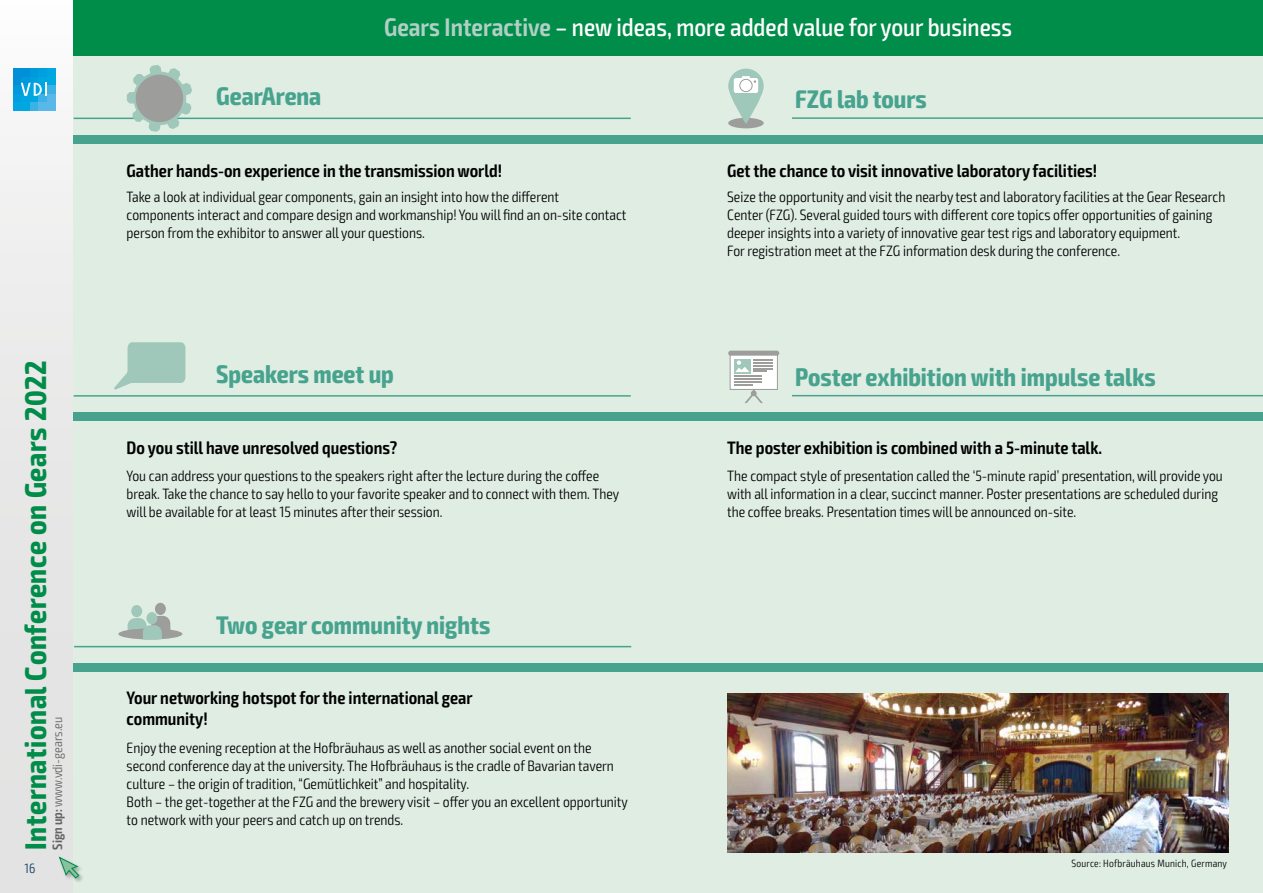
<style>
.page{position:relative;width:1263px;height:893px;background:#fff}
.page>*{position:absolute;margin:0;border:0;box-sizing:border-box;transform-origin:0 0}
.t1{font:700 condensed 30px "Exo 2";letter-spacing:.02em;color:#008c49}
.t2{font:700 condensed 25.5px "Exo 2";color:#47a38e}
.t3{font:500 condensed 25.5px "Exo 2";color:#fff}
.t4{font:600 condensed 18px/21.6px "Exo 2";color:#000}
.t5{font:300 condensed 15px/18px "Exo 2";color:#000}
.t6{font:300 condensed 13.5px "Exo 2";color:#646363}
.t7{font:300 condensed 13.5px "Exo 2";color:#103c62}
.t8{font:300 condensed 10.5px "Exo 2";letter-spacing:.02em;color:#000}
.s1{font-weight:600}
.s2{font-weight:600;color:#b0d0c6}
</style>
<div class="page">
<div style="left:0;top:0;width:73px;height:893px;background:linear-gradient(to bottom,#f8f8f7,#dedede)"></div>
<div style="left:73px;top:0;width:1190px;height:56px;background:#008c49"></div>
<div style="left:13px;top:102px;width:8px;height:9px;background:#00a5e1"></div>
<div style="left:21px;top:102px;width:9px;height:9px;background:#00a8e2"></div>
<div style="left:30px;top:102px;width:8px;height:9px;background:#3cb1e6"></div>
<div style="left:38px;top:102px;width:9px;height:9px;background:#5ab8e9"></div>
<div style="left:47px;top:102px;width:8px;height:9px;background:#5ab8e9"></div>
<div style="left:13px;top:94px;width:8px;height:8px;background:#009fde"></div>
<div style="left:21px;top:94px;width:9px;height:8px;background:#00a5e1"></div>
<div style="left:30px;top:94px;width:8px;height:8px;background:#00a8e2"></div>
<div style="left:38px;top:94px;width:9px;height:8px;background:#3cb1e6"></div>
<div style="left:47px;top:94px;width:8px;height:8px;background:#5ab8e9"></div>
<div style="left:13px;top:85px;width:8px;height:9px;background:#0099db"></div>
<div style="left:47px;top:85px;width:8px;height:9px;background:#3cb1e6"></div>
<div style="left:13px;top:77px;width:8px;height:8px;background:#0090d7"></div>
<div style="left:21px;top:77px;width:9px;height:8px;background:#0099db"></div>
<div style="left:30px;top:77px;width:8px;height:8px;background:#009fde"></div>
<div style="left:38px;top:77px;width:9px;height:8px;background:#00a5e1"></div>
<div style="left:47px;top:77px;width:8px;height:8px;background:#00a8e2"></div>
<div style="left:13px;top:68px;width:8px;height:9px;background:#0090d7"></div>
<div style="left:21px;top:68px;width:9px;height:9px;background:#0090d7"></div>
<div style="left:30px;top:68px;width:8px;height:9px;background:#0099db"></div>
<div style="left:38px;top:68px;width:9px;height:9px;background:#009fde"></div>
<svg style="left:21px;top:83px;width:26px;height:13px"></svg>
<div style="left:47px;top:68px;width:8px;height:9px;background:#00a5e1"></div>
<div style="left:73px;top:56px;width:1190px;height:837px;background:#dfede3"></div>
<hr style="left:74px;top:118px;width:557px;height:1px;background:#47a38e">
<svg style="left:127px;top:65px;width:65px;height:67px"></svg>
<div style="left:136px;top:75px;width:47px;height:47px;background:#9d9d9c;border-radius:50%"></div>
<hr style="left:792px;top:117px;width:471px;height:2px;background:#47a38e">
<div style="left:73px;top:135px;width:1190px;height:9px;background:#47a38e"></div>
<svg style="left:114px;top:342px;width:71px;height:48px"></svg>
<hr style="left:74px;top:395px;width:557px;height:2px;background:#47a38e">
<hr style="left:792px;top:395px;width:471px;height:1px;background:#47a38e">
<div style="left:73px;top:413px;width:1190px;height:8px;background:#47a38e"></div>
<hr style="left:74px;top:646px;width:557px;height:1px;background:#47a38e">
<div style="left:73px;top:663px;width:1190px;height:9px;background:#47a38e"></div>
<div style="left:728px;top:351px;width:51px;height:5px;background:#9d9d9c;border-radius:3px"></div>
<div style="left:730px;top:355px;width:48px;height:35px;background:#fff;border:1px solid #9d9d9c"></div>
<div style="left:734px;top:359px;width:16px;height:15px;background:#9fc7ba"></div>
<hr style="left:753px;top:359px;width:20px;height:2px;background:#9d9d9c">
<svg style="left:734px;top:360px;width:39px;height:17px"></svg>
<hr style="left:734px;top:378px;width:27px;height:2px;background:#9d9d9c">
<hr style="left:734px;top:381px;width:27px;height:2px;background:#9d9d9c">
<svg style="left:734px;top:384px;width:29px;height:19px"></svg>
<div style="left:131px;top:605px;width:11px;height:12px;background:#9fc7ba;border-radius:50%"></div>
<div style="left:155px;top:603px;width:11px;height:12px;background:#9d9d9c;border-radius:50%"></div>
<div style="left:118px;top:628px;width:64px;height:11px;background:#9d9d9c;border-radius:50%"></div>
<div style="left:146px;top:612px;width:11px;height:12px;background:#9fc7ba;border-radius:50%"></div>
<svg style="left:127px;top:616px;width:43px;height:23px"></svg>
<div style="left:728px;top:118px;width:36px;height:10px;background:#9d9d9c;border-radius:50%"></div>
<svg style="left:728px;top:69px;width:36px;height:55px"></svg>
<div style="left:734px;top:78px;width:24px;height:15px;background:#fff;border-radius:2px"></div>
<div style="left:740px;top:79px;width:12px;height:13px;border:1px solid #9d9d9c;border-radius:50%"></div>
<svg style="left:742px;top:76px;width:14px;height:7px"></svg>
<img style="left:727px;top:693px;width:502px;height:160px">
<div style="left:58px;top:856px;width:27px;height:28px;background:#000;opacity:.29"></div>
<svg style="left:58px;top:856px;width:22px;height:23px"></svg>
<h1 class="t1" style="left:18px;top:850px;width:490px;rotate:-90deg">International Conference on Gears 2022</h1>
<p class="t6" style="left:50px;top:850px;width:134px;rotate:-90deg"><span class="s1">Sign up:</span> www.vdi-gears.eu</p>
<p class="t7" style="left:25px;top:860px;width:12px">16</p>
<h2 class="t3" style="left:384px;top:12px;width:629px"><span class="s2">Gears Interactive</span> – new ideas, more added value for your business</h2>
<h2 class="t2" style="left:216px;top:81px;width:107px">GearArena</h2>
<h2 class="t2" style="left:795px;top:84px;width:133px">FZG lab tours</h2>
<p class="t4" style="left:127px;top:161px;width:377px">Gather hands-on experience in the transmission world!</p>
<p class="t5" style="left:127px;top:188px;width:501px">Take a look at individual gear components, gain an insight into how the different components interact and compare design and workmanship! You will find an on-site contact person from the exhibitor to answer all your questions.</p>
<p class="t4" style="left:727px;top:161px;width:372px">Get the chance to visit innovative laboratory facilities!</p>
<p class="t5" style="left:727px;top:188px;width:500px">Seize the opportunity and visit the nearby test and laboratory facilities at the Gear Research Center (FZG). Several guided tours with different core topics offer opportunities of gaining deeper insights into a variety of innovative gear test rigs and laboratory equipment.<br>For registration meet at the FZG information desk during the conference.</p>
<h2 class="t2" style="left:216px;top:359px;width:179px">Speakers meet up</h2>
<h2 class="t2" style="left:795px;top:362px;width:362px">Poster exhibition with impulse talks</h2>
<p class="t4" style="left:127px;top:437px;width:272px">Do you still have unresolved questions?</p>
<p class="t5" style="left:127px;top:467px;width:494px">You can address your questions to the speakers right after the lecture during the coffee break. Take the chance to say hello to your favorite speaker and to connect with them. They will be available for at least 15 minutes after their session.</p>
<h2 class="t2" style="left:216px;top:609px;width:276px">Two gear community nights</h2>
<p class="t4" style="left:127px;top:687px;width:347px">Your networking hotspot for the international gear community!</p>
<p class="t5" style="left:127px;top:739px;width:503px">Enjoy the evening reception at the Hofbräuhaus as well as another social event on the second conference day at the university. The Hofbräuhaus is the cradle of Bavarian tavern culture – the origin of tradition, “Gemütlichkeit” and hospitality.<br>Both – the get-together at the FZG and the brewery visit – offer you an excellent opportunity to network with your peers and catch up on trends.</p>
<p class="t4" style="left:727px;top:437px;width:376px">The poster exhibition is combined with a 5-minute talk.</p>
<p class="t5" style="left:727px;top:467px;width:497px">The compact style of presentation called the ‘5-minute rapid’ presentation, will provide you with all information in a clear, succinct manner. Poster presentations are scheduled during the coffee breaks. Presentation times will be announced on-site.</p>
<p class="t8" style="left:1072px;top:858px;width:157px">Source: Hofbräuhaus Munich, Germany</p>
</div>
